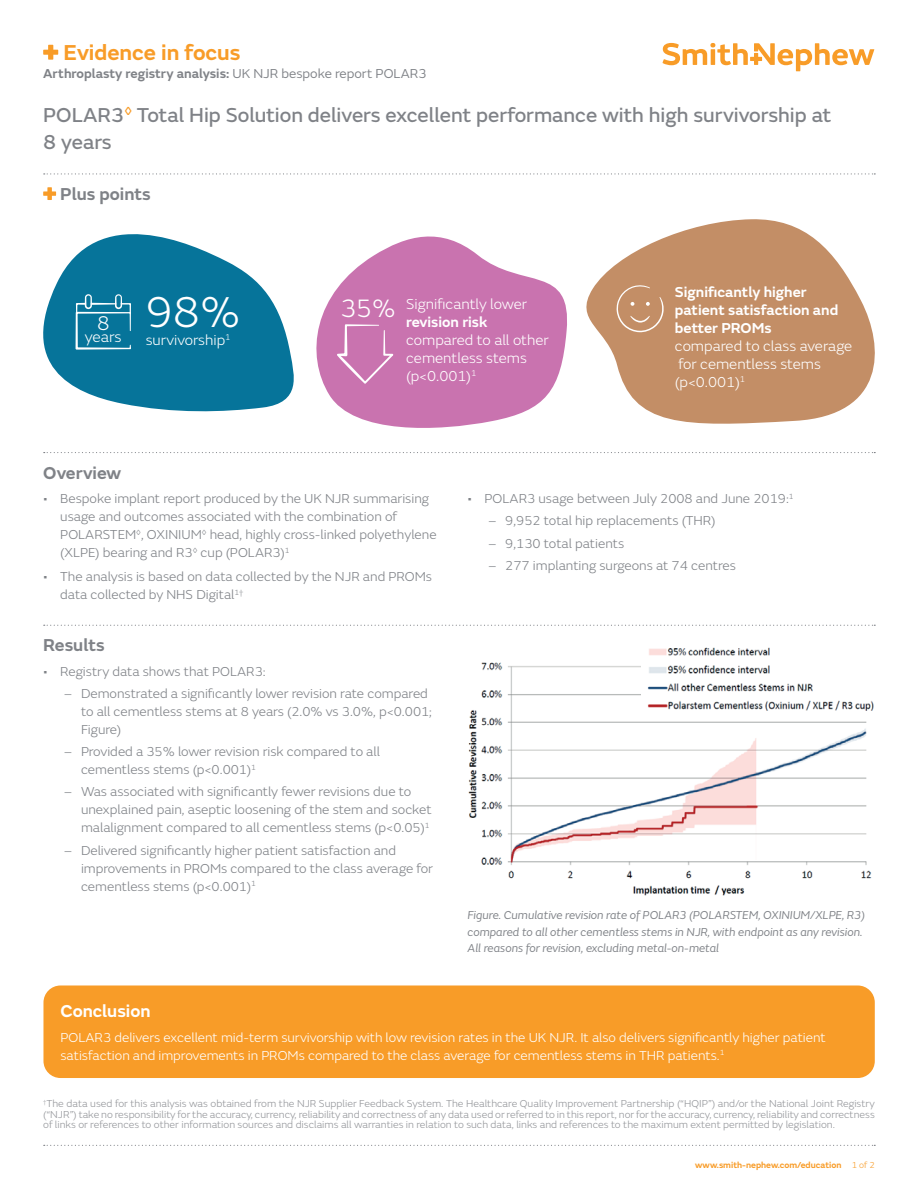
<style>
.page{position:relative;width:918px;height:1188px;background:#fff}
.page>*{position:absolute;margin:0;border:0;box-sizing:border-box;transform-origin:0 0}
.t1{font:300 45px "SN Emeric";color:#fff}
.t2{font:300 26.25px "SN Emeric";color:#fff}
.t3{font:600 22.5px "SN Emeric";color:#f89c28}
.t4{font:21px/27px "SN Emeric Core";color:#7f8287}
.t5{font:300 20.7px "SN Emeric";color:#fff}
.t6{font:600 18px "SN Emeric";color:#7f8287}
.t7{font:600 18px "SN Emeric";color:#fff}
.t8{font:300 15.6px "SN Emeric";letter-spacing:-.005em;color:#fff}
.t9{font:300 15px/18px "SN Emeric";color:#fff}
.t10{font:600 15px/18px "SN Emeric";color:#fff}
.t11{font:300 13.5px/18px "SN Emeric";color:#7f8287}
.t12{font:300 13.5px/18px "SN Emeric";color:#fff}
.t13{font:600 13.5px "SN Emeric";color:#7f8287}
.t14{font:italic 12px/16.5px "SN Emeric";color:#7f8287}
.t15{font:300 10.5px/10.5px "SN Emeric";color:#939599;text-align:justify}
.t16{font:600 9px "SN Emeric";color:#f89c28}
.s1{font-weight:400}
.s2{font-weight:300}
</style>
<div class="page">
<svg style="left:44px;top:1145px;width:831px;height:1px"></svg>
<svg style="left:662px;top:43px;width:212px;height:28px"></svg>
<svg style="left:586px;top:219px;width:289px;height:205px;fill:#c38e66"></svg>
<svg style="left:43px;top:234px;width:251px;height:178px;fill:#06749a"></svg>
<svg style="left:316px;top:236px;width:251px;height:192px;fill:#c973af"></svg>
<svg style="left:44px;top:173px;width:831px;height:2px"></svg>
<div style="left:43px;top:50px;width:15px;height:5px;background:#f89c28"></div>
<div style="left:48px;top:45px;width:5px;height:15px;background:#f89c28"></div>
<div style="left:43px;top:191px;width:13px;height:5px;background:#f89c28"></div>
<div style="left:47px;top:187px;width:5px;height:13px;background:#f89c28"></div>
<svg style="left:44px;top:452px;width:831px;height:1px"></svg>
<svg style="left:44px;top:625px;width:831px;height:1px"></svg>
<svg style="left:76px;top:294px;width:55px;height:56px;background:#2987a8"></svg>
<div style="left:43px;top:985px;width:832px;height:93px;background:#f89c28;border-radius:17px"></div>
<svg style="left:337px;top:324px;width:56px;height:60px;background:#ce82b7"></svg>
<svg style="left:616px;top:285px;width:48px;height:47px;background:#c99975"></svg>
<img style="left:468px;top:662px;width:404px;height:234px">
<img style="left:643px;top:647px;width:231px;height:67px">
<h3 class="t3" style="left:63px;top:38px;width:179px">Evidence in focus</h3>
<p class="t13" style="left:43px;top:65px;width:385px">Arthroplasty registry analysis: <span class="s1">UK NJR bespoke report POLAR3</span></p>
<h3 class="t4" style="left:43px;top:101px;width:790px">POLAR3<sup>◊</sup> Total Hip Solution delivers excellent performance with high survivorship at<br>8 years</h3>
<h3 class="t6" style="left:60px;top:183px;width:92px">Plus points</h3>
<h3 class="t5" style="left:97px;top:311px;width:14px">8</h3>
<p class="t8" style="left:85px;top:327px;width:38px">years</p>
<h1 class="t1" style="left:146px;top:285px;width:96px">98%</h1>
<p class="t9" style="left:146px;top:331px;width:86px">survivorship<sup>1</sup></p>
<h2 class="t2" style="left:340px;top:293px;width:57px">35%</h2>
<p class="t9" style="left:406px;top:295px;width:122px">Significantly lower</p>
<p class="t10" style="left:406px;top:313px;width:83px">revision risk</p>
<p class="t9" style="left:406px;top:331px;width:144px">compared to all other cementless stems (p&lt;0.001)<sup>1</sup></p>
<p class="t10" style="left:675px;top:283px;width:165px">Significantly higher patient satisfaction and better PROMs</p>
<p class="t9" style="left:675px;top:337px;width:179px">compared to class average for cementless stems (p&lt;0.001)<sup>1</sup></p>
<h3 class="t6" style="left:43px;top:461px;width:79px">Overview</h3>
<p class="t11" style="left:60px;top:489px;width:378px;text-indent:-17px">• Bespoke implant report produced by the UK NJR summarising usage and outcomes associated with the combination of POLARSTEM<sup>◊</sup>, OXINIUM<sup>◊</sup> head, highly cross-linked polyethylene (XLPE) bearing and R3<sup>◊</sup> cup (POLAR3)<sup>1</sup></p>
<p class="t11" style="left:60px;top:568px;width:373px;text-indent:-17px">• The analysis is based on data collected by the NJR and PROMs data collected by NHS Digital<sup>1†</sup></p>
<h3 class="t6" style="left:43px;top:634px;width:63px">Results</h3>
<p class="t11" style="left:43px;top:662px;width:224px">• Registry data shows that POLAR3:</p>
<p class="t11" style="left:81px;top:684px;width:353px;text-indent:-17px">– Demonstrated a significantly lower revision rate compared to all cementless stems at 8 years (2.0% vs 3.0%, p&lt;0.001;<br>Figure)</p>
<p class="t11" style="left:81px;top:743px;width:300px;text-indent:-17px">– Provided a 35% lower revision risk compared to all cementless stems (p&lt;0.001)<sup>1</sup></p>
<p class="t11" style="left:81px;top:783px;width:352px;text-indent:-17px">– Was associated with significantly fewer revisions due to unexplained pain, aseptic loosening of the stem and socket malalignment compared to all cementless stems (p&lt;0.05)<sup>1</sup></p>
<p class="t11" style="left:81px;top:841px;width:354px;text-indent:-17px">– Delivered significantly higher patient satisfaction and improvements in PROMs compared to the class average for cementless stems (p&lt;0.001)<sup>1</sup></p>
<p class="t11" style="left:468px;top:489px;width:328px">• POLAR3 usage between July 2008 and June 2019:<sup>1</sup></p>
<p class="t11" style="left:488px;top:512px;width:229px">– 9,952 total hip replacements (THR)</p>
<p class="t11" style="left:488px;top:534px;width:137px">– 9,130 total patients</p>
<p class="t11" style="left:488px;top:556px;width:249px">– 277 implanting surgeons at 74 centres</p>
<p class="t14" style="left:468px;top:907px;width:399px">Figure. Cumulative revision rate of POLAR3 (POLARSTEM, OXINIUM/XLPE, R3) compared to all other cementless stems in NJR, with endpoint as any revision.<br>All reasons for revision, excluding metal-on-metal</p>
<h3 class="t7" style="left:60px;top:1000px;width:92px">Conclusion</h3>
<p class="t12" style="left:60px;top:1028px;width:767px">POLAR3 delivers excellent mid-term survivorship with low revision rates in the UK NJR. It also delivers significantly higher patient satisfaction and improvements in PROMs compared to the class average for cementless stems in THR patients.<sup>1</sup></p>
<p class="t15" style="left:43px;top:1099px;width:833px"><sup>†</sup>The data used for this analysis was obtained from the NJR Supplier Feedback System. The Healthcare Quality Improvement Partnership (“HQIP”) and/or the National Joint Registry (“NJR”) take no responsibility for the accuracy, currency, reliability and correctness of any data used or referred to in this report, nor for the accuracy, currency, reliability and correctness of links or references to other information sources and disclaims all warranties in relation to such data, links and references to the maximum extent permitted by legislation.</p>
<p class="t16" style="left:695px;top:1160px;width:181px">www.smith-nephew.com/education <span class="s2">1 of 2</span></p>
</div>
